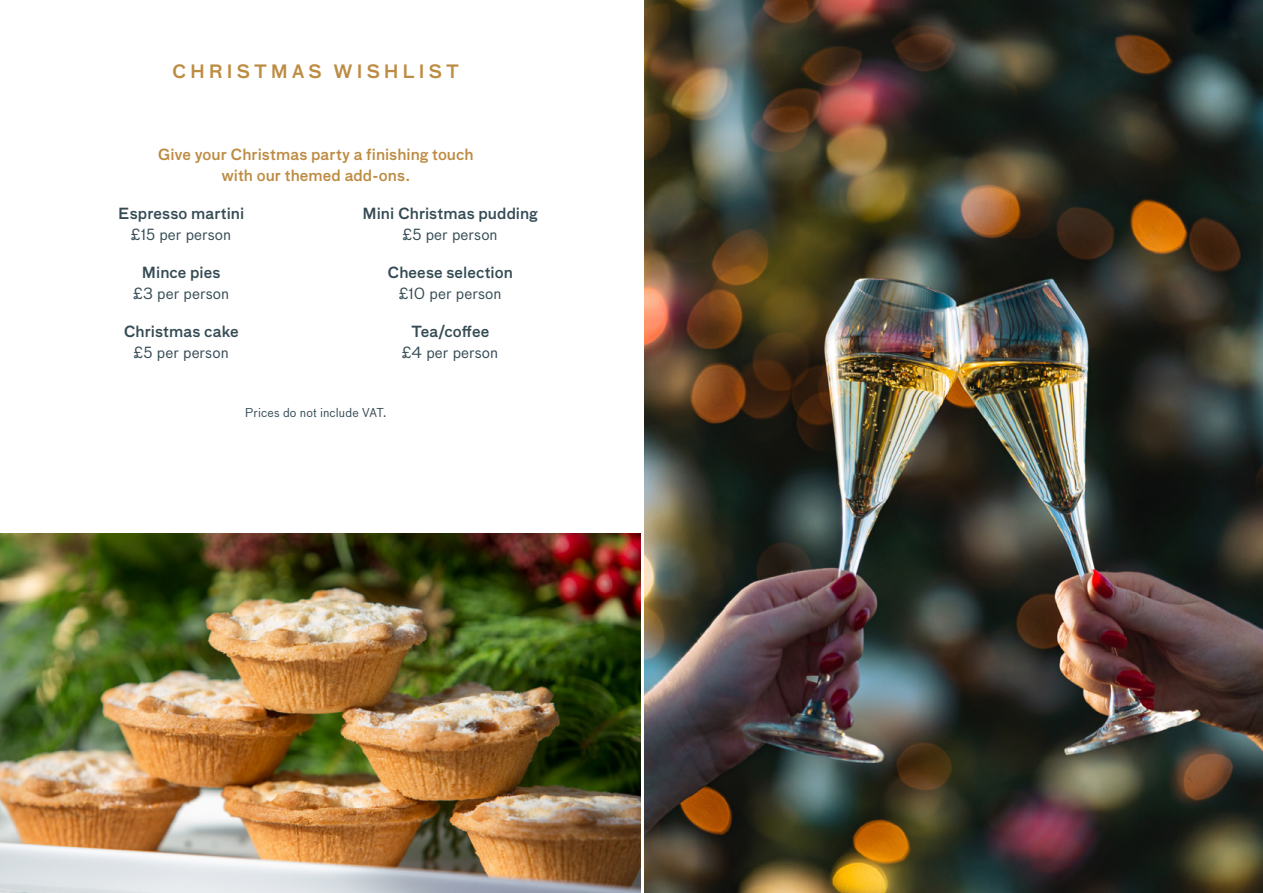
<style>
.page{position:relative;width:1263px;height:893px;background:#fff}
.page>*{position:absolute;margin:0;border:0;box-sizing:border-box;transform-origin:0 0}
.Subheading{font:500 18px "Bau OT";letter-spacing:.21em;color:#bd8b42}
.Body_Copy{font:500 15px "Bau OT";letter-spacing:.005em;color:#354b54}
.Body_Copy-2{font:15px "Bau OT";letter-spacing:.005em;color:#354b54}
.Body_Copy-3{font:500 15px/21px "Bau OT";color:#bd8b42;text-align:center}
.Fine_Print{font:12px "Bau OT";letter-spacing:.01em;color:#354b54}
</style>
<div class="page">
<img style="left:644px;top:0;width:619px;height:893px">
<img style="left:0;top:534px;width:640px;height:359px">
<p class="Subheading" style="left:172px;top:59px;width:289px">CHRISTMAS WISHLIST</p>
<p class="Body_Copy-3" style="left:158px;top:144px;width:317px">Give your Christmas party a finishing touch with our themed add-ons.</p>
<p class="Body_Copy" style="left:118px;top:203px;width:127px">Espresso martini</p>
<p class="Body_Copy-2" style="left:131px;top:225px;width:101px">£15 per person</p>
<p class="Body_Copy" style="left:142px;top:262px;width:80px">Mince pies</p>
<p class="Body_Copy-2" style="left:134px;top:284px;width:97px">£3 per person</p>
<p class="Body_Copy" style="left:124px;top:321px;width:117px">Christmas cake</p>
<p class="Body_Copy-2" style="left:134px;top:343px;width:96px">£5 per person</p>
<p class="Body_Copy" style="left:363px;top:203px;width:177px">Mini Christmas pudding</p>
<p class="Body_Copy-2" style="left:403px;top:225px;width:96px">£5 per person</p>
<p class="Body_Copy" style="left:388px;top:262px;width:127px">Cheese selection</p>
<p class="Body_Copy-2" style="left:399px;top:284px;width:104px">£10 per person</p>
<p class="Body_Copy" style="left:411px;top:321px;width:80px">Tea/coffee</p>
<p class="Body_Copy-2" style="left:402px;top:343px;width:97px">£4 per person</p>
<p class="Fine_Print" style="left:245px;top:405px;width:143px">Prices do not include VAT.</p>
</div>
